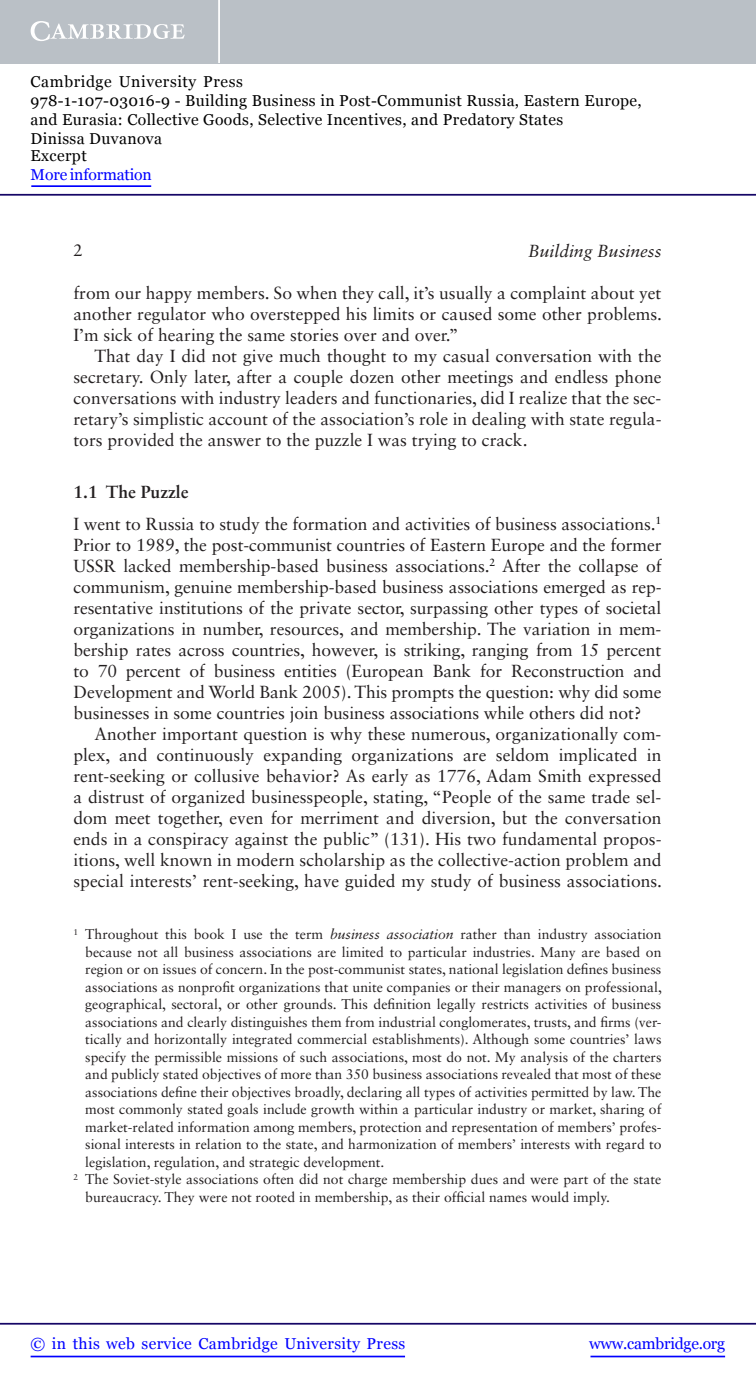
<style>
.page{position:relative;width:756px;height:1388px;background:#fff}
.page>*{position:absolute;margin:0;border:0;box-sizing:border-box;transform-origin:0 0}
.t1{font:17.5px/31.5px "Sabon LT Std";color:#231f20}
.t2{font:italic 17.5px "Sabon LT Std";color:#231f20}
.t3{font:16.62px "Sabon LT Std";color:#231f20}
.t4{font:15.75px/18.6px "Georgia";letter-spacing:.025em;color:#000}
.t5{font:15.75px "Georgia";letter-spacing:.025em;color:#00f}
.t6{font:15.75px "Georgia";letter-spacing:-.015em;color:#00f}
.t7{font:15.75px "Georgia";letter-spacing:-.01em;color:#00f}
.t8{font:14px "Sabon LT Std";color:#231f20}
.s1{font-weight:700}
.s2{font-style:italic}
</style>
<div class="page">
<hr style="left:591px;top:1355px;width:134px;height:2px;background:#00f">
<hr style="left:0;top:1323px;width:756px;height:1px;background:#150666">
<hr style="left:31px;top:1355px;width:374px;height:2px;background:#00f">
<div style="left:0;top:0;width:756px;height:63px;background:#bac0c6"></div>
<svg style="left:31px;top:21px;width:154px;height:20px"></svg>
<hr style="left:218px;top:0;width:2px;height:63px;background:#fff">
<hr style="left:0;top:194px;width:756px;height:2px;background:#150666">
<hr style="left:31px;top:185px;width:120px;height:2px;background:#00f">
<p class="t4" style="left:31px;top:72px;width:613px">Cambridge University Press<br>978-1-107-03016-9 - Building Business in Post-Communist Russia, Eastern Europe, and Eurasia: Collective Goods, Selective Incentives, and Predatory States<br>Dinissa Duvanova<br>Excerpt</p>
<p class="t7" style="left:31px;top:166px;width:123px">More information</p>
<p class="t3" style="left:74px;top:240px;width:11px">2</p>
<p class="t2" style="left:528px;top:240px;width:135px">Building Business</p>
<p class="t1" style="left:74px;top:276px;width:589px">from our happy members. So when they call, it’s usually a complaint about yet</p>
<p class="t1" style="left:74px;top:297px;width:590px">another regulator who overstepped his limits or caused some other problems.</p>
<p class="t1" style="left:74px;top:318px;width:387px">I’m sick of hearing the same stories over and over.”</p>
<p class="t1" style="left:94px;top:339px;width:569px">That day I did not give much thought to my casual conversation with the</p>
<p class="t1" style="left:74px;top:360px;width:590px">secretary. Only later, after a couple dozen other meetings and endless phone</p>
<p class="t1" style="left:74px;top:381px;width:589px">conversations with industry leaders and functionaries, did I realize that the sec-</p>
<p class="t1" style="left:74px;top:402px;width:590px">retary’s simplistic account of the association’s role in dealing with state regula-</p>
<p class="t1" style="left:74px;top:423px;width:456px">tors provided the answer to the puzzle I was trying to crack.</p>
<p class="t1" style="left:74px;top:476px;width:589px"><span class="s1">1.1 The Puzzle<br></span>I went to Russia to study the formation and activities of business associations.<sup>1</sup></p>
<p class="t1" style="left:74px;top:528px;width:590px">Prior to 1989, the post-communist countries of Eastern Europe and the former</p>
<p class="t1" style="left:74px;top:549px;width:590px">USSR lacked membership-based business associations.<sup>2</sup> After the collapse of</p>
<p class="t1" style="left:73px;top:570px;width:590px">communism, genuine membership-based business associations emerged as rep-</p>
<p class="t1" style="left:73px;top:591px;width:590px">resentative institutions of the private sector, surpassing other types of societal</p>
<p class="t1" style="left:73px;top:612px;width:589px">organizations in number, resources, and membership. The variation in mem-</p>
<p class="t1" style="left:73px;top:633px;width:589px">bership rates across countries, however, is striking, ranging from 15 percent</p>
<p class="t1" style="left:73px;top:654px;width:590px">to 70 percent of business entities (European Bank for Reconstruction and</p>
<p class="t1" style="left:73px;top:675px;width:589px">Development and World Bank 2005). This prompts the question: why did some</p>
<p class="t1" style="left:73px;top:696px;width:570px">businesses in some countries join business associations while others did not?</p>
<p class="t1" style="left:94px;top:717px;width:568px">Another important question is why these numerous, organizationally com-</p>
<p class="t1" style="left:73px;top:738px;width:589px">plex, and continuously expanding organizations are seldom implicated in</p>
<p class="t1" style="left:73px;top:759px;width:589px">rent-seeking or collusive behavior? As early as 1776, Adam Smith expressed</p>
<p class="t1" style="left:73px;top:780px;width:589px">a distrust of organized businesspeople, stating, “People of the same trade sel-</p>
<p class="t1" style="left:73px;top:801px;width:589px">dom meet together, even for merriment and diversion, but the conversation</p>
<p class="t1" style="left:73px;top:822px;width:590px">ends in a conspiracy against the public” (131). His two fundamental propos-</p>
<p class="t1" style="left:73px;top:843px;width:590px">itions, well known in modern scholarship as the collective-action problem and</p>
<p class="t1" style="left:73px;top:864px;width:590px">special interests’ rent-seeking, have guided my study of business associations.</p>
<p class="t8" style="left:74px;top:926px;width:590px"><sup>1</sup> Throughout this book I use the term <span class="s2">business association</span> rather than industry association</p>
<p class="t8" style="left:85px;top:943px;width:578px">because not all business associations are limited to particular industries. Many are based on</p>
<p class="t8" style="left:85px;top:961px;width:578px">region or on issues of concern. In the post-communist states, national legislation defines business</p>
<p class="t8" style="left:85px;top:978px;width:578px">associations as nonprofit organizations that unite companies or their managers on professional,</p>
<p class="t8" style="left:85px;top:996px;width:578px">geographical, sectoral, or other grounds. This definition legally restricts activities of business</p>
<p class="t8" style="left:85px;top:1013px;width:578px">associations and clearly distinguishes them from industrial conglomerates, trusts, and firms (ver-</p>
<p class="t8" style="left:85px;top:1031px;width:578px">tically and horizontally integrated commercial establishments). Although some countries’ laws</p>
<p class="t8" style="left:85px;top:1048px;width:578px">specify the permissible missions of such associations, most do not. My analysis of the charters</p>
<p class="t8" style="left:85px;top:1066px;width:578px">and publicly stated objectives of more than 350 business associations revealed that most of these</p>
<p class="t8" style="left:85px;top:1083px;width:578px">associations define their objectives broadly, declaring all types of activities permitted by law. The</p>
<p class="t8" style="left:85px;top:1101px;width:578px">most commonly stated goals include growth within a particular industry or market, sharing of</p>
<p class="t8" style="left:85px;top:1118px;width:578px">market-related information among members, protection and representation of members’ profes-</p>
<p class="t8" style="left:85px;top:1136px;width:578px">sional interests in relation to the state, and harmonization of members’ interests with regard to</p>
<p class="t8" style="left:85px;top:1153px;width:301px">legislation, regulation, and strategic development.</p>
<p class="t8" style="left:74px;top:1171px;width:589px"><sup>2</sup> The Soviet-style associations often did not charge membership dues and were part of the state</p>
<p class="t8" style="left:85px;top:1188px;width:526px">bureaucracy. They were not rooted in membership, as their official names would imply.</p>
<p class="t5" style="left:31px;top:1335px;width:376px">© in this web service Cambridge University Press</p>
<p class="t6" style="left:589px;top:1335px;width:137px">www.cambridge.org</p>
</div>
